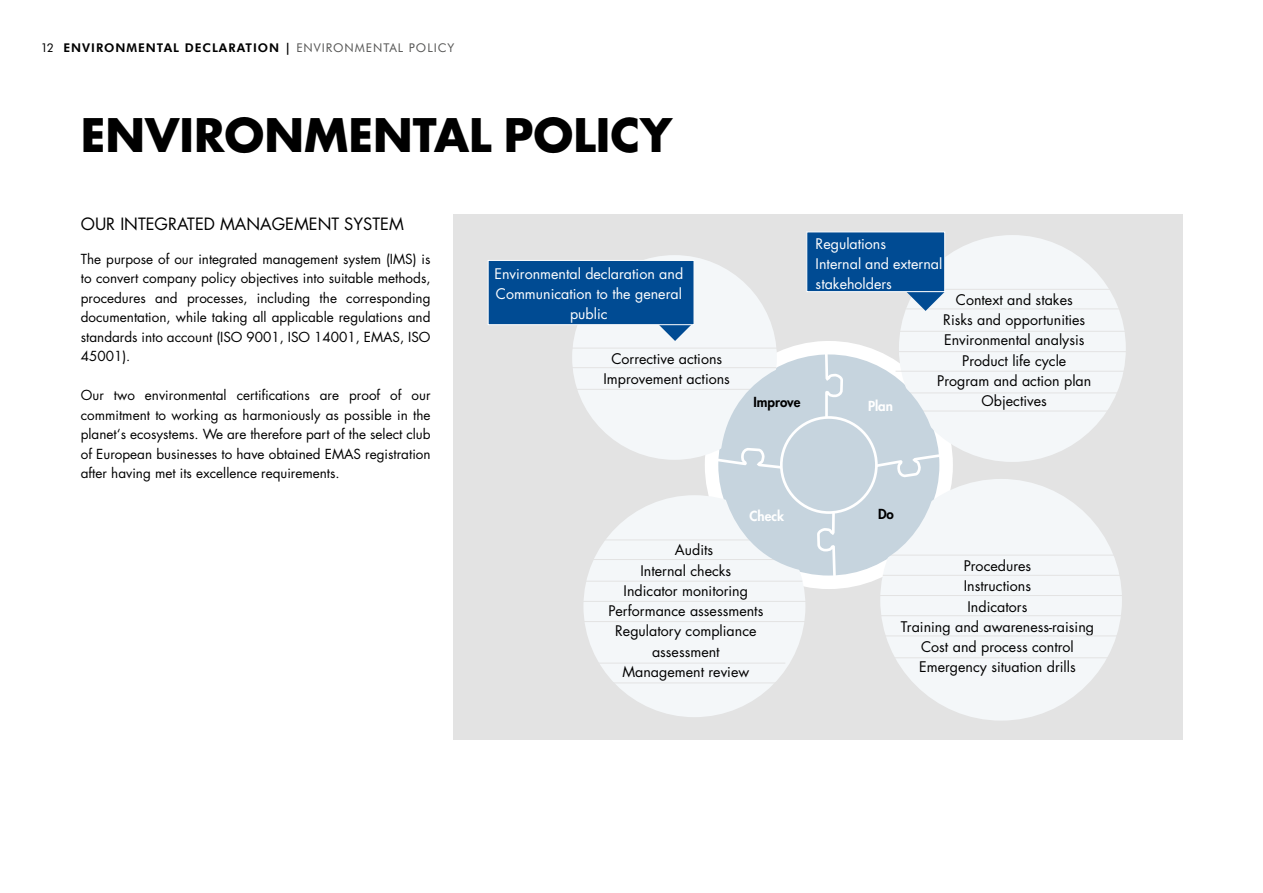
<style>
.page{position:relative;width:1263px;height:893px;background:#fff}
.page>*{position:absolute;margin:0;border:0;box-sizing:border-box;transform-origin:0 0}
.t1{font:700 45px "Futura";color:#000}
.t2{font:16.5px "Futura";color:#000}
.t3{font:14.25px/20.2px "Futura";color:#000;text-align:center}
.t4{font:14.25px/20.2px "Futura";color:#fff;text-align:center}
.t5{font:13.5px/19.5px "Futura";color:#000;text-align:justify}
.t6{font:800 13.5px "Futura";letter-spacing:-.005em;color:#000}
.t7{font:800 13.5px "Futura";letter-spacing:-.005em;color:#fff}
.t8{font:700 12px "Futura BT";letter-spacing:.08em;color:#000}
.s1{font-weight:400}
.s2{font-weight:400;color:#575756}
</style>
<div class="page">
<div style="left:453px;top:215px;width:729px;height:525px;background:#e3e3e3"></div>
<svg style="left:705px;top:341px;width:249px;height:254px"></svg>
<div style="left:583px;top:495px;width:222px;height:222px;background:#f4f7f9;border-radius:50%"></div>
<hr style="left:565px;top:559px;width:251px;height:1px;background:#e3e3e3">
<div style="left:572px;top:255px;width:205px;height:205px;background:#f4f7f9;border-radius:50%"></div>
<hr style="left:537px;top:367px;width:239px;height:1px;background:#e3e3e3">
<hr style="left:540px;top:389px;width:258px;height:1px;background:#e3e3e3">
<div style="left:899px;top:235px;width:227px;height:227px;background:#f4f7f9;border-radius:50%"></div>
<hr style="left:871px;top:393px;width:259px;height:1px;background:#e3e3e3">
<hr style="left:877px;top:411px;width:248px;height:1px;background:#e3e3e3">
<div style="left:880px;top:479px;width:242px;height:242px;background:#f4f7f9;border-radius:50%"></div>
<hr style="left:876px;top:555px;width:240px;height:1px;background:#e3e3e3">
<hr style="left:579px;top:540px;width:220px;height:1px;background:#e3e3e3">
<svg style="left:710px;top:346px;width:236px;height:238px"></svg>
<svg style="left:659px;top:325px;width:32px;height:16px"></svg>
<hr style="left:906px;top:309px;width:225px;height:1px;background:#e3e3e3">
<hr style="left:896px;top:289px;width:220px;height:1px;background:#e3e3e3">
<hr style="left:538px;top:348px;width:239px;height:1px;background:#e3e3e3">
<hr style="left:883px;top:575px;width:239px;height:1px;background:#e3e3e3">
<hr style="left:558px;top:581px;width:244px;height:1px;background:#e3e3e3">
<hr style="left:877px;top:331px;width:248px;height:1px;background:#e3e3e3">
<hr style="left:869px;top:595px;width:258px;height:1px;background:#e3e3e3">
<hr style="left:554px;top:601px;width:271px;height:1px;background:#e3e3e3">
<hr style="left:888px;top:351px;width:242px;height:1px;background:#e3e3e3">
<hr style="left:869px;top:636px;width:259px;height:1px;background:#e3e3e3">
<hr style="left:869px;top:615px;width:259px;height:1px;background:#e3e3e3">
<hr style="left:554px;top:621px;width:268px;height:1px;background:#e3e3e3">
<hr style="left:895px;top:371px;width:235px;height:1px;background:#e3e3e3">
<hr style="left:873px;top:658px;width:249px;height:1px;background:#e3e3e3">
<hr style="left:537px;top:663px;width:248px;height:1px;background:#e3e3e3">
<hr style="left:537px;top:683px;width:248px;height:1px;background:#e3e3e3">
<div style="left:488px;top:260px;width:206px;height:65px;background:#004b93;border:1px solid #fff"></div>
<svg style="left:906px;top:292px;width:39px;height:19px"></svg>
<div style="left:807px;top:232px;width:138px;height:60px;background:#004b93;border:1px solid #fff"></div>
<p class="t8" style="left:43px;top:40px;width:413px"><span class="s1">12</span> ENVIRONMENTAL DECLARATION | <span class="s2">ENVIRONMENTAL POLICY</span></p>
<h1 class="t1" style="left:81px;top:103px;width:593px">ENVIRONMENTAL POLICY</h1>
<p class="t2" style="left:81px;top:212px;width:325px">OUR INTEGRATED MANAGEMENT SYSTEM</p>
<p class="t5" style="left:81px;top:249px;width:351px">The purpose of our integrated management system (IMS) is to convert company policy objectives into suitable methods, procedures and processes, including the corresponding documentation, while taking all applicable regulations and standards into account (ISO 9001, ISO 14001, EMAS, ISO 45001).</p>
<p class="t5" style="left:81px;top:385px;width:351px">Our two environmental certifications are proof of our commitment to working as harmoniously as possible in the planet‘s ecosystems. We are therefore part of the select club of European businesses to have obtained EMAS registration after having met its excellence requirements.</p>
<p class="t4" style="left:494px;top:263px;width:190px">Environmental declaration and<br>Communication to the general public</p>
<p class="t3" style="left:603px;top:348px;width:128px">Corrective actions<br>Improvement actions</p>
<p class="t6" style="left:754px;top:393px;width:48px">Improve</p>
<p class="t4" style="left:816px;top:233px;width:128px;text-align:left">Regulations<br>Internal and external stakeholders</p>
<p class="t7" style="left:868px;top:397px;width:26px">Plan</p>
<p class="t3" style="left:937px;top:289px;width:156px">Context and stakes<br>Risks and opportunities<br>Environmental analysis<br>Product life cycle<br>Program and action plan<br>Objectives</p>
<p class="t7" style="left:750px;top:507px;width:36px">Check</p>
<p class="t3" style="left:675px;top:540px;width:40px">Audits</p>
<p class="t3" style="left:640px;top:560px;width:92px">Internal checks</p>
<p class="t3" style="left:624px;top:580px;width:126px">Indicator monitoring</p>
<p class="t3" style="left:608px;top:601px;width:157px">Performance assessments</p>
<p class="t3" style="left:615px;top:621px;width:143px">Regulatory compliance</p>
<p class="t3" style="left:652px;top:641px;width:69px">assessment</p>
<p class="t3" style="left:622px;top:661px;width:128px">Management review</p>
<p class="t6" style="left:878px;top:505px;width:17px">Do</p>
<p class="t3" style="left:901px;top:556px;width:195px">Procedures<br>Instructions<br>Indicators<br>Training and awareness-raising<br>Cost and process control<br>Emergency situation drills</p>
</div>
